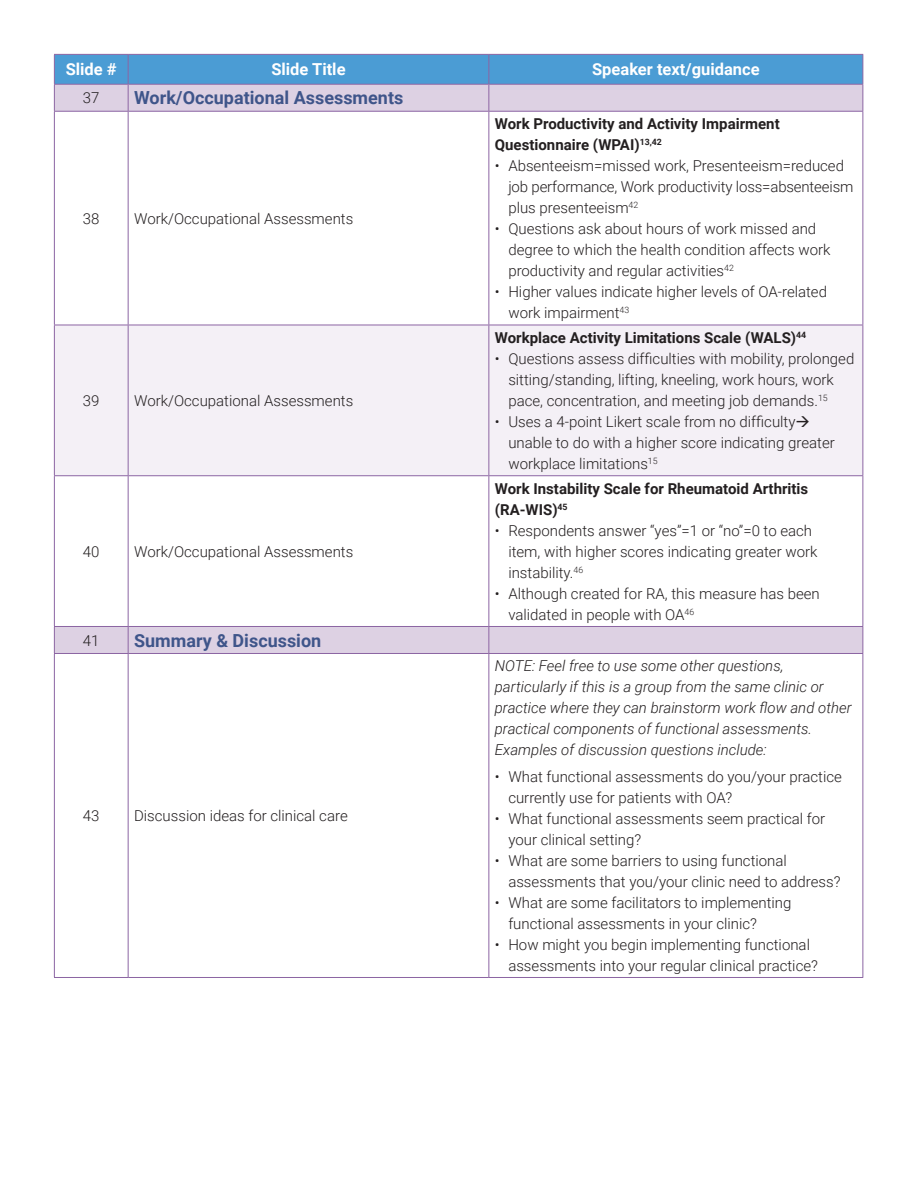
<style>
.page{position:relative;width:918px;height:1188px;background:#fff}
.page>*{position:absolute;margin:0;border:0;box-sizing:border-box;transform-origin:0 0}
.t1{font:700 18px "Roboto";color:#3f558a}
.t2{font:700 16.5px "Roboto";color:#fff}
.t3{font:300 15px/21px "Roboto";color:#231f20}
.t4{font:italic 300 15px/21px "Roboto";color:#231f20}
.t5{font:700 15px/21px "Roboto";color:#231f20}
</style>
<div class="page">
<svg style="left:55px;top:112px;width:807px;height:541px"></svg>
<div style="left:55px;top:326px;width:807px;height:149px;background:#f4f0f6"></div>
<svg style="left:54px;top:54px;width:809px;height:57px;background:#8fb2d9"></svg>
<hr style="left:54px;top:111px;width:74px;height:1px;background:#8c65a3">
<hr style="left:54px;top:112px;width:1px;height:213px;background:#8c65a3">
<hr style="left:128px;top:111px;width:361px;height:1px;background:#8c65a3">
<hr style="left:128px;top:112px;width:1px;height:213px;background:#8c65a3">
<hr style="left:489px;top:111px;width:374px;height:1px;background:#8c65a3">
<hr style="left:488px;top:112px;width:1px;height:213px;background:#8c65a3">
<hr style="left:862px;top:112px;width:1px;height:213px;background:#8c65a3">
<svg style="left:54px;top:627px;width:1px;height:26px"></svg>
<svg style="left:128px;top:627px;width:1px;height:26px"></svg>
<svg style="left:488px;top:627px;width:1px;height:26px"></svg>
<svg style="left:862px;top:627px;width:1px;height:26px"></svg>
<hr style="left:54px;top:84px;width:74px;height:1px;background:#8c65a3">
<hr style="left:128px;top:84px;width:361px;height:1px;background:#8c65a3">
<hr style="left:489px;top:84px;width:374px;height:1px;background:#8c65a3">
<hr style="left:54px;top:325px;width:74px;height:1px;background:#8c65a3">
<hr style="left:54px;top:325px;width:1px;height:150px;background:#8c65a3">
<hr style="left:128px;top:325px;width:361px;height:1px;background:#8c65a3">
<hr style="left:128px;top:325px;width:1px;height:150px;background:#8c65a3">
<hr style="left:489px;top:325px;width:374px;height:1px;background:#8c65a3">
<hr style="left:488px;top:325px;width:1px;height:150px;background:#8c65a3">
<hr style="left:862px;top:325px;width:1px;height:150px;background:#8c65a3">
<hr style="left:54px;top:475px;width:74px;height:1px;background:#8c65a3">
<hr style="left:54px;top:476px;width:1px;height:150px;background:#8c65a3">
<hr style="left:54px;top:626px;width:74px;height:1px;background:#8c65a3">
<hr style="left:128px;top:475px;width:361px;height:1px;background:#8c65a3">
<hr style="left:128px;top:476px;width:1px;height:150px;background:#8c65a3">
<hr style="left:128px;top:626px;width:361px;height:1px;background:#8c65a3">
<hr style="left:489px;top:475px;width:374px;height:1px;background:#8c65a3">
<hr style="left:488px;top:476px;width:1px;height:150px;background:#8c65a3">
<hr style="left:862px;top:476px;width:1px;height:150px;background:#8c65a3">
<hr style="left:489px;top:626px;width:374px;height:1px;background:#8c65a3">
<hr style="left:54px;top:653px;width:74px;height:1px;background:#8c65a3">
<hr style="left:54px;top:654px;width:1px;height:323px;background:#8c65a3">
<hr style="left:128px;top:653px;width:361px;height:1px;background:#8c65a3">
<hr style="left:128px;top:654px;width:1px;height:323px;background:#8c65a3">
<hr style="left:489px;top:653px;width:374px;height:1px;background:#8c65a3">
<hr style="left:488px;top:654px;width:1px;height:323px;background:#8c65a3">
<hr style="left:862px;top:654px;width:1px;height:323px;background:#8c65a3">
<hr style="left:54px;top:977px;width:74px;height:1px;background:#8c65a3">
<hr style="left:128px;top:977px;width:361px;height:1px;background:#8c65a3">
<hr style="left:489px;top:977px;width:374px;height:1px;background:#8c65a3">
<p class="t2" style="left:66px;top:58px;width:53px">Slide #</p>
<p class="t2" style="left:271px;top:58px;width:76px">Slide Title</p>
<p class="t2" style="left:592px;top:58px;width:169px">Speaker text/guidance</p>
<p class="t3" style="left:83px;top:87px;width:18px">37</p>
<p class="t1" style="left:134px;top:85px;width:271px">Work/Occupational Assessments</p>
<p class="t3" style="left:83px;top:207px;width:18px">38</p>
<p class="t3" style="left:134px;top:207px;width:221px">Work/Occupational Assessments</p>
<p class="t3" style="left:83px;top:390px;width:18px">39</p>
<p class="t3" style="left:134px;top:390px;width:221px">Work/Occupational Assessments</p>
<p class="t3" style="left:83px;top:540px;width:18px">40</p>
<p class="t3" style="left:134px;top:540px;width:221px">Work/Occupational Assessments</p>
<p class="t3" style="left:83px;top:629px;width:18px">41</p>
<p class="t1" style="left:134px;top:628px;width:189px">Summary &amp; Discussion</p>
<p class="t3" style="left:83px;top:805px;width:18px">43</p>
<p class="t3" style="left:134px;top:805px;width:215px">Discussion ideas for clinical care</p>
<p class="t5" style="left:495px;top:113px;width:286px">Work Productivity and Activity Impairment<br>Questionnaire (WPAI)<sup>13,42</sup></p>
<p class="t3" style="left:508px;top:155px;width:347px;text-indent:-14px">• Absenteeism=missed work, Presenteeism=reduced job performance, Work productivity loss=absenteeism plus presenteeism<sup>42</sup></p>
<p class="t3" style="left:508px;top:218px;width:324px;text-indent:-14px">• Questions ask about hours of work missed and degree to which the health condition affects work productivity and regular activities<sup>42</sup></p>
<p class="t3" style="left:508px;top:281px;width:320px;text-indent:-14px">• Higher values indicate higher levels of OA-related work impairment<sup>43</sup></p>
<p class="t5" style="left:495px;top:327px;width:313px">Workplace Activity Limitations Scale (WALS)<sup>44</sup></p>
<p class="t3" style="left:508px;top:348px;width:348px;text-indent:-14px">• Questions assess difficulties with mobility, prolonged sitting/standing, lifting, kneeling, work hours, work pace, concentration, and meeting job demands.<sup>15</sup></p>
<p class="t3" style="left:508px;top:411px;width:328px;text-indent:-14px">• Uses a 4-point Likert scale from no difficulty→ unable to do with a higher score indicating greater workplace limitations<sup>15</sup></p>
<p class="t5" style="left:495px;top:477px;width:315px">Work Instability Scale for Rheumatoid Arthritis (RA-WIS)<sup>45</sup></p>
<p class="t3" style="left:508px;top:519px;width:311px;text-indent:-14px">• Respondents answer “yes”=1 or “no”=0 to each item, with higher scores indicating greater work instability.<sup>46</sup></p>
<p class="t3" style="left:508px;top:582px;width:313px;text-indent:-14px">• Although created for RA, this measure has been validated in people with OA<sup>46</sup></p>
<p class="t4" style="left:495px;top:654px;width:358px">NOTE: Feel free to use some other questions, particularly if this is a group from the same clinic or practice where they can brainstorm work flow and other practical components of functional assessments.<br>Examples of discussion questions include:</p>
<p class="t3" style="left:508px;top:766px;width:335px;text-indent:-14px">• What functional assessments do you/your practice currently use for patients with OA?</p>
<p class="t3" style="left:508px;top:808px;width:318px;text-indent:-14px">• What functional assessments seem practical for your clinical setting?</p>
<p class="t3" style="left:508px;top:850px;width:334px;text-indent:-14px">• What are some barriers to using functional assessments that you/your clinic need to address?</p>
<p class="t3" style="left:508px;top:892px;width:285px;text-indent:-14px">• What are some facilitators to implementing functional assessments in your clinic?</p>
<p class="t3" style="left:508px;top:934px;width:311px;text-indent:-14px">• How might you begin implementing functional assessments into your regular clinical practice?</p>
</div>
